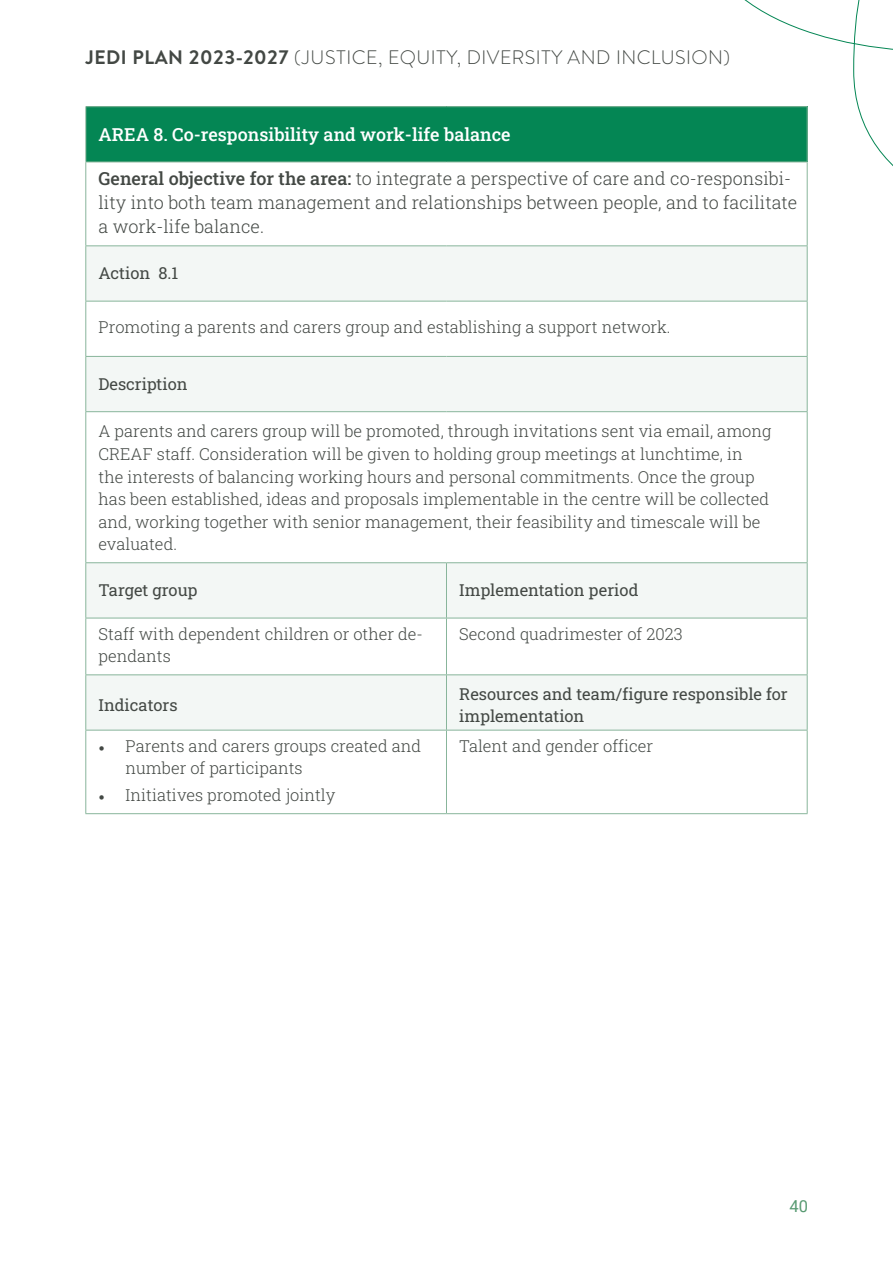
<style>
.page{position:relative;width:893px;height:1263px;background:#fff}
.page>*{position:absolute;margin:0;border:0;box-sizing:border-box;transform-origin:0 0}
.t1{font:300 19.5px "Brandon Text";letter-spacing:.025em;color:#434844}
.t2{font:300 18px/24px "Roboto Slab";color:#434844}
.t3{font:500 18px "Roboto Slab";color:#fff}
.t4{font:300 16.5px/22.5px "Roboto Slab";color:#434844}
.t5{font:16.5px/22.5px "Roboto Slab";color:#434844}
.t6{font:16.5px "Roboto";color:#579a71}
.s1{font-weight:700}
.s2{font-weight:500}
.s3{font-family:"Minion Pro";font-weight:400}
</style>
<div class="page">
<svg style="left:744px;top:0;width:149px;height:232px"></svg>
<div style="left:86px;top:107px;width:721px;height:55px;background:#048654"></div>
<svg style="left:86px;top:246px;width:721px;height:484px"></svg>
<hr style="left:85px;top:106px;width:361px;height:1px;background:#88b59b">
<hr style="left:85px;top:107px;width:1px;height:55px;background:#88b59b">
<hr style="left:446px;top:106px;width:361px;height:1px;background:#88b59b">
<hr style="left:807px;top:107px;width:1px;height:55px;background:#88b59b">
<hr style="left:85px;top:162px;width:361px;height:1px;background:#88b59b">
<hr style="left:85px;top:162px;width:1px;height:83px;background:#88b59b">
<hr style="left:446px;top:162px;width:361px;height:1px;background:#88b59b">
<hr style="left:807px;top:162px;width:1px;height:83px;background:#88b59b">
<hr style="left:85px;top:245px;width:361px;height:1px;background:#88b59b">
<hr style="left:85px;top:246px;width:1px;height:55px;background:#88b59b">
<hr style="left:446px;top:245px;width:361px;height:1px;background:#88b59b">
<hr style="left:807px;top:246px;width:1px;height:55px;background:#88b59b">
<hr style="left:85px;top:301px;width:361px;height:1px;background:#88b59b">
<hr style="left:85px;top:301px;width:1px;height:55px;background:#88b59b">
<hr style="left:446px;top:301px;width:361px;height:1px;background:#88b59b">
<hr style="left:807px;top:301px;width:1px;height:55px;background:#88b59b">
<hr style="left:85px;top:356px;width:361px;height:1px;background:#88b59b">
<hr style="left:85px;top:357px;width:1px;height:54px;background:#88b59b">
<hr style="left:446px;top:356px;width:361px;height:1px;background:#88b59b">
<hr style="left:807px;top:357px;width:1px;height:54px;background:#88b59b">
<hr style="left:85px;top:411px;width:361px;height:1px;background:#88b59b">
<hr style="left:85px;top:412px;width:1px;height:150px;background:#88b59b">
<hr style="left:446px;top:411px;width:361px;height:1px;background:#88b59b">
<hr style="left:807px;top:412px;width:1px;height:150px;background:#88b59b">
<hr style="left:85px;top:562px;width:361px;height:1px;background:#88b59b">
<hr style="left:85px;top:563px;width:1px;height:55px;background:#88b59b">
<hr style="left:446px;top:562px;width:361px;height:1px;background:#88b59b">
<hr style="left:446px;top:563px;width:1px;height:55px;background:#88b59b">
<hr style="left:807px;top:563px;width:1px;height:55px;background:#88b59b">
<hr style="left:85px;top:618px;width:361px;height:1px;background:#88b59b">
<hr style="left:85px;top:618px;width:1px;height:56px;background:#88b59b">
<hr style="left:446px;top:618px;width:361px;height:1px;background:#88b59b">
<hr style="left:446px;top:618px;width:1px;height:56px;background:#88b59b">
<hr style="left:807px;top:618px;width:1px;height:56px;background:#88b59b">
<hr style="left:85px;top:674px;width:361px;height:1px;background:#88b59b">
<hr style="left:85px;top:675px;width:1px;height:55px;background:#88b59b">
<hr style="left:446px;top:674px;width:361px;height:1px;background:#88b59b">
<hr style="left:446px;top:675px;width:1px;height:55px;background:#88b59b">
<hr style="left:807px;top:675px;width:1px;height:55px;background:#88b59b">
<hr style="left:85px;top:730px;width:361px;height:1px;background:#88b59b">
<hr style="left:85px;top:730px;width:1px;height:83px;background:#88b59b">
<hr style="left:446px;top:730px;width:361px;height:1px;background:#88b59b">
<hr style="left:446px;top:730px;width:1px;height:83px;background:#88b59b">
<hr style="left:807px;top:730px;width:1px;height:83px;background:#88b59b">
<hr style="left:85px;top:813px;width:361px;height:1px;background:#88b59b">
<hr style="left:446px;top:813px;width:361px;height:1px;background:#88b59b">
<p class="t1" style="left:85px;top:44px;width:647px"><span class="s1">JEDI PLAN 2023-2027</span> (JUSTICE, EQUITY, DIVERSITY AND INCLUSION)</p>
<p class="t3" style="left:99px;top:122px;width:414px">AREA 8. Co-responsibility and work-life balance</p>
<p class="t2" style="left:99px;top:166px;width:700px"><span class="s2">General objective for the area:</span> to integrate a perspective of care and co-responsibi&shy;lity into both team management and relationships between people, and to facilitate a work-life balance.</p>
<p class="t5" style="left:99px;top:262px;width:81px">Action 8.1</p>
<p class="t4" style="left:99px;top:315px;width:574px">Promoting a parents and carers group and establishing a support network.</p>
<p class="t5" style="left:99px;top:372px;width:91px">Description</p>
<p class="t4" style="left:99px;top:420px;width:674px">A parents and carers group will be promoted, through invitations sent via email, among CREAF staff. Consideration will be given to holding group meetings at lunchtime, in the interests of balancing working hours and personal commitments. Once the group has been established, ideas and proposals implementable in the centre will be collected and, working together with senior management, their feasibility and timescale will be evaluated.</p>
<p class="t5" style="left:99px;top:579px;width:100px">Target group</p>
<p class="t5" style="left:459px;top:579px;width:181px">Implementation period</p>
<p class="t4" style="left:99px;top:622px;width:326px">Staff with dependent children or other de&shy;pendants</p>
<p class="t4" style="left:459px;top:622px;width:225px">Second quadrimester of 2023</p>
<p class="t5" style="left:99px;top:693px;width:81px">Indicators</p>
<p class="t5" style="left:459px;top:682px;width:330px">Resources and team/figure responsible for implementation</p>
<p class="t4" style="left:126px;top:734px;width:297px;text-indent:-27px"><span class="s3">•</span> Parents and carers groups created and number of participants</p>
<p class="t4" style="left:99px;top:783px;width:238px"><span class="s3">•</span> Initiatives promoted jointly</p>
<p class="t4" style="left:459px;top:734px;width:195px">Talent and gender officer</p>
<p class="t6" style="left:789px;top:1194px;width:20px">40</p>
</div>
